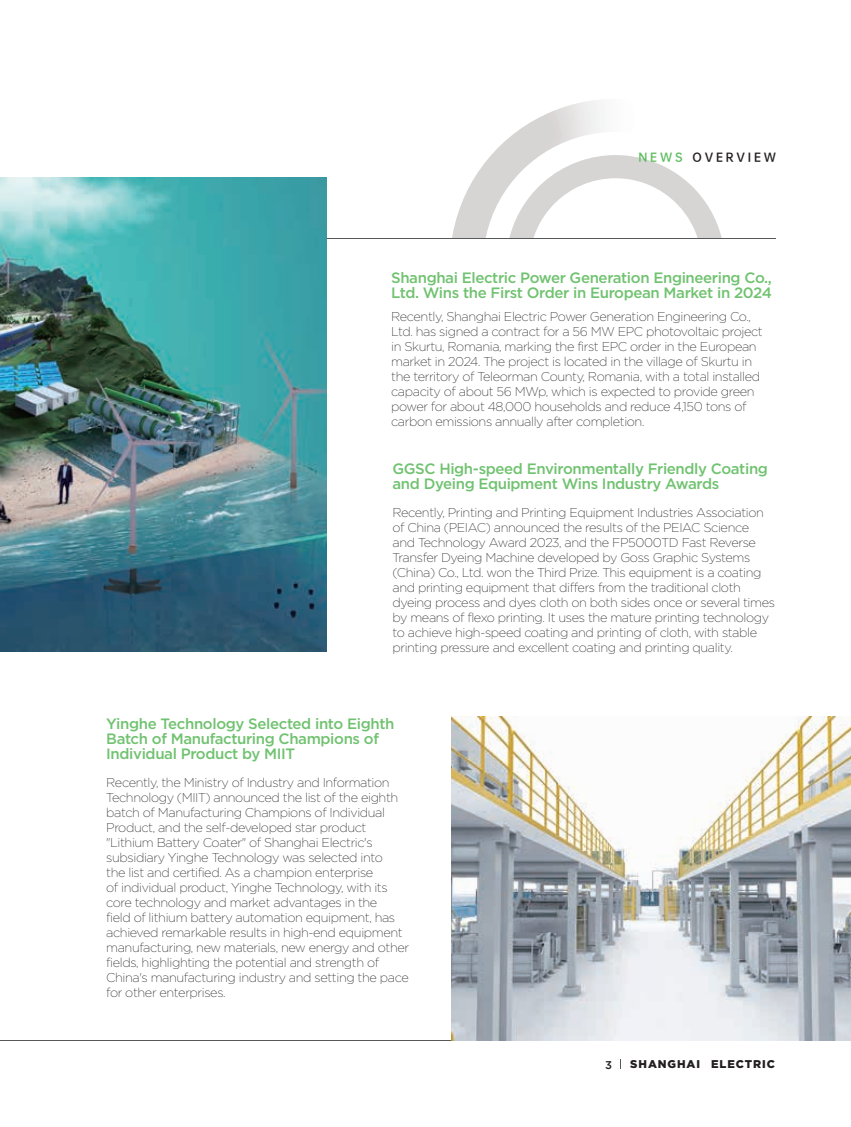
<style>
.page{position:relative;width:851px;height:1127px;background:#fff}
.page>*{position:absolute;margin:0;border:0;box-sizing:border-box;transform-origin:0 0}
.t1{font:500 15px/15px "Gotham";letter-spacing:-.025em;color:#70c270}
.t2{font:200 12.75px/15px "Gotham";letter-spacing:-.03em;color:#231f20}
.t3{font:900 11.25px "Gotham";letter-spacing:.08em;color:#231f20}
.t4{font:11.25px "OPPO Sans B";letter-spacing:.245em;color:#231f20}
.t5{font:500 11.25px "Gotham";color:#231f20}
.s1{color:#60bd61}
</style>
<div class="page">
<img style="left:528px;top:155px;width:87px;height:44px">
<hr style="left:0;top:238px;width:775px;height:1px;background:#57585a">
<hr style="left:0;top:1040px;width:775px;height:1px;background:#57585a">
<img style="left:0;top:177px;width:326px;height:474px">
<img style="left:451px;top:716px;width:399px;height:324px">
<p class="t4" style="left:638px;top:148px;width:139px"><span class="s1">NEWS</span> OVERVIEW</p>
<p class="t1" style="left:391px;top:270px;width:382px">Shanghai Electric Power Generation Engineering Co.,<br>Ltd. Wins the First Order in European Market in 2024</p>
<p class="t2" style="left:391px;top:309px;width:373px">Recently, Shanghai Electric Power Generation Engineering Co., Ltd. has signed a contract for a 56 MW EPC photovoltaic project in Skurtu, Romania, marking the first EPC order in the European market in 2024. The project is located in the village of Skurtu in the territory of Teleorman County, Romania, with a total installed capacity of about 56 MWp, which is expected to provide green power for about 48,000 households and reduce 4,150 tons of carbon emissions annually after completion.</p>
<p class="t1" style="left:392px;top:461px;width:377px">GGSC High-speed Environmentally Friendly Coating and Dyeing Equipment Wins Industry Awards</p>
<p class="t2" style="left:392px;top:505px;width:384px">Recently, Printing and Printing Equipment Industries Association of China (PEIAC) announced the results of the PEIAC Science and Technology Award 2023, and the FP5000TD Fast Reverse Transfer Dyeing Machine developed by Goss Graphic Systems (China) Co., Ltd. won the Third Prize. This equipment is a coating and printing equipment that differs from the traditional cloth dyeing process and dyes cloth on both sides once or several times by means of flexo printing. It uses the mature printing technology to achieve high-speed coating and printing of cloth, with stable printing pressure and excellent coating and printing quality.</p>
<p class="t1" style="left:106px;top:716px;width:290px">Yinghe Technology Selected into Eighth<br>Batch of Manufacturing Champions of<br>Individual Product by MIIT</p>
<p class="t2" style="left:106px;top:775px;width:304px">Recently, the Ministry of Industry and Information Technology (MIIT) announced the list of the eighth batch of Manufacturing Champions of Individual Product, and the self-developed star product "Lithium Battery Coater" of Shanghai Electric's subsidiary Yinghe Technology was selected into<br>the list and certified. As a champion enterprise<br>of individual product, Yinghe Technology, with its core technology and market advantages in the<br>field of lithium battery automation equipment, has achieved remarkable results in high-end equipment manufacturing, new materials, new energy and other fields, highlighting the potential and strength of China's manufacturing industry and setting the pace for other enterprises.</p>
<p class="t5" style="left:605px;top:1057px;width:8px">3</p>
<p class="t3" style="left:630px;top:1057px;width:146px">SHANGHAI ELECTRIC</p>
</div>
